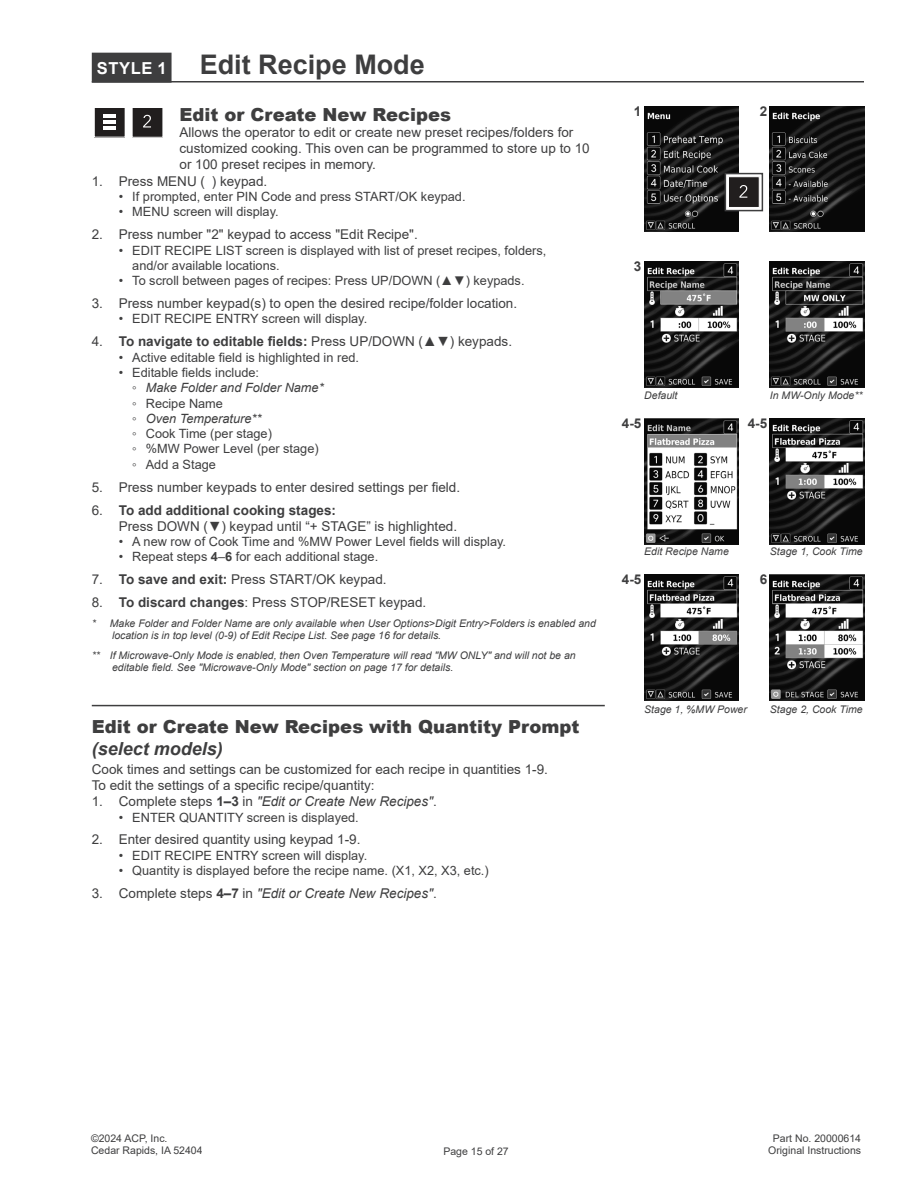
<style>
.page{position:relative;width:918px;height:1188px;background:#fff}
.page>*{position:absolute;margin:0;border:0;box-sizing:border-box;transform-origin:0 0}
.Page_Heading_TOC_mark{font:700 27px "Arial";color:#3e3e3f}
.Subheading_1_with_rule_above_noTOC_mark{font:900 18px/21.6px "Arial";color:#3e3e3f}
.subheading_1_graphic_indent_noTOC_mark{font:900 18px "Arial";color:#3e3e3f}
.t1{font:13.5px/16.2px "Arial";color:#3e3e3f}
.t2{font:italic 13.5px "Arial";color:#3e3e3f}
.Note_bold{font:700 13.5px "Arial";color:#3e3e3f}
.t3{font:12.75px/15.3px "Arial";color:#3e3e3f}
.t4{font:italic 12.75px "Arial";color:#3e3e3f}
.Caption-symbol-tabs{font:italic 10.5px/12.6px "Arial";color:#3e3e3f}
.Table-basic_text_smaller_note{font:italic 10.5px "Arial";color:#3e3e3f}
.t5{font:10.5px/12px "Arial";color:#3e3e3f}
.s1{font-size:16.5px;color:#fff}
.s2{font-weight:400}
.s3{font-style:normal}
.s4{font-weight:700}
.s5{font-weight:700;font-style:italic}
.s6{font-weight:700;font-style:normal}
</style>
<div class="page">
<hr style="left:92px;top:81px;width:772px;height:1px;background:#3e3e3f">
<div style="left:92px;top:53px;width:80px;height:30px;background:#3e3e3f"></div>
<hr style="left:92px;top:705px;width:513px;height:1px;background:#3e3e3f">
<svg style="left:94px;top:108px;width:31px;height:29px"></svg>
<svg style="left:132px;top:108px;width:31px;height:30px"></svg>
<img style="left:644px;top:418px;width:95px;height:126px">
<img style="left:644px;top:575px;width:95px;height:126px">
<img style="left:770px;top:106px;width:94px;height:126px">
<img style="left:770px;top:262px;width:94px;height:125px">
<img style="left:770px;top:419px;width:94px;height:125px">
<img style="left:770px;top:575px;width:94px;height:126px">
<img style="left:644px;top:262px;width:95px;height:125px">
<img style="left:644px;top:106px;width:95px;height:126px">
<div style="left:728px;top:176px;width:32px;height:32px;background:#211e1e;border:1px solid #fff"></div>
<svg style="left:739px;top:185px;width:8px;height:13px"></svg>
<div style="left:725px;top:173px;width:38px;height:38px;border:2px solid #3e3e3f"></div>
<p class="Page_Heading_TOC_mark" style="left:97px;top:45px;width:330px"><span class="s1">STYLE 1</span> Edit Recipe Mode</p>
<p class="subheading_1_graphic_indent_noTOC_mark" style="left:180px;top:101px;width:273px">Edit or Create New Recipes</p>
<p class="t1" style="left:180px;top:124px;width:412px">Allows the operator to edit or create new preset recipes/folders for customized cooking. This oven can be programmed to store up to 10 or 100 preset recipes in memory.</p>
<p class="t1" style="left:92px;top:173px;width:177px">1. Press MENU ( ) keypad.</p>
<p class="t3" style="left:119px;top:189px;width:346px">• If prompted, enter PIN Code and press START/OK keypad.</p>
<p class="t3" style="left:119px;top:204px;width:159px">• MENU screen will display.</p>
<p class="t1" style="left:92px;top:226px;width:325px">2. Press number "2" keypad to access "Edit Recipe".</p>
<p class="t3" style="left:132px;top:242px;width:416px;text-indent:-14px">• EDIT RECIPE LIST screen is displayed with list of preset recipes, folders, and/or available locations.</p>
<p class="t3" style="left:119px;top:273px;width:407px">• To scroll between pages of recipes: Press UP/DOWN (▲▼) keypads.</p>
<p class="t1" style="left:92px;top:295px;width:427px">3. Press number keypad(s) to open the desired recipe/folder location.</p>
<p class="t3" style="left:119px;top:311px;width:248px">• EDIT RECIPE ENTRY screen will display.</p>
<p class="Note_bold" style="left:92px;top:332px;width:422px"><span class="s2">4.</span> To navigate to editable fields: <span class="s2">Press UP/DOWN (▲▼) keypads.</span></p>
<p class="t3" style="left:119px;top:349px;width:242px">• Active editable field is highlighted in red.</p>
<p class="t3" style="left:119px;top:365px;width:142px">• Editable fields include:</p>
<p class="t4" style="left:132px;top:380px;width:193px"><span class="s3">◦</span> Make Folder and Folder Name*</p>
<p class="t3" style="left:132px;top:395px;width:92px">◦ Recipe Name</p>
<p class="t4" style="left:132px;top:410px;width:131px"><span class="s3">◦</span> Oven Temperature**</p>
<p class="t3" style="left:132px;top:426px;width:141px">◦ Cook Time (per stage)</p>
<p class="t3" style="left:132px;top:441px;width:188px">◦ %MW Power Level (per stage)</p>
<p class="t3" style="left:132px;top:457px;width:85px">◦ Add a Stage</p>
<p class="t1" style="left:92px;top:479px;width:370px">5. Press number keypads to enter desired settings per field.</p>
<p class="t1" style="left:119px;top:502px;width:340px;text-indent:-27px">6. <span class="s4">To add additional cooking stages:<br></span>Press DOWN (▼) keypad until “+ STAGE” is highlighted.</p>
<p class="t3" style="left:119px;top:534px;width:389px">• A new row of Cook Time and %MW Power Level fields will display.</p>
<p class="t3" style="left:119px;top:549px;width:259px">• Repeat steps <span class="s4">4</span>–<span class="s4">6</span> for each additional stage.</p>
<p class="t1" style="left:92px;top:571px;width:294px">7. <span class="s4">To save and exit:</span> Press START/OK keypad.</p>
<p class="t1" style="left:92px;top:594px;width:334px">8. <span class="s4">To discard changes</span>: Press STOP/RESET keypad.</p>
<p class="Caption-symbol-tabs" style="left:112px;top:617px;width:485px;text-indent:-20px">* Make Folder and Folder Name are only available when User Options&gt;Digit Entry&gt;Folders is enabled and location is in top level (0-9) of Edit Recipe List. See page 16 for details.</p>
<p class="Caption-symbol-tabs" style="left:112px;top:649px;width:465px;text-indent:-20px">** If Microwave-Only Mode is enabled, then Oven Temperature will read "MW ONLY" and will not be an editable field. See "Microwave-Only Mode" section on page 17 for details.</p>
<p class="Subheading_1_with_rule_above_noTOC_mark" style="left:92px;top:716px;width:489px">Edit or Create New Recipes with Quantity Prompt <span class="s5">(select models)</span></p>
<p class="t1" style="left:92px;top:761px;width:455px">Cook times and settings can be customized for each recipe in quantities 1-9.<br>To edit the settings of a specific recipe/quantity:</p>
<p class="t2" style="left:92px;top:793px;width:344px"><span class="s3">1. Complete steps</span> <span class="s6">1–3</span> <span class="s3">in</span> "Edit or Create New Recipes"<span class="s3">.</span></p>
<p class="t3" style="left:119px;top:809px;width:239px">• ENTER QUANTITY screen is displayed.</p>
<p class="t1" style="left:92px;top:832px;width:268px">2. Enter desired quantity using keypad 1-9.</p>
<p class="t3" style="left:119px;top:848px;width:248px">• EDIT RECIPE ENTRY screen will display.</p>
<p class="t3" style="left:119px;top:863px;width:371px">• Quantity is displayed before the recipe name. (X1, X2, X3, etc.)</p>
<p class="t2" style="left:92px;top:885px;width:344px"><span class="s3">3. Complete steps</span> <span class="s6">4–7</span> <span class="s3">in</span> "Edit or Create New Recipes"<span class="s3">.</span></p>
<p class="Note_bold" style="left:634px;top:101px;width:9px">1</p>
<p class="Note_bold" style="left:634px;top:257px;width:9px">3</p>
<p class="Note_bold" style="left:760px;top:101px;width:9px">2</p>
<p class="Table-basic_text_smaller_note" style="left:644px;top:389px;width:35px">Default</p>
<p class="Table-basic_text_smaller_note" style="left:770px;top:389px;width:94px">In MW-Only Mode**</p>
<p class="Note_bold" style="left:622px;top:414px;width:21px">4-5</p>
<p class="Note_bold" style="left:748px;top:414px;width:21px">4-5</p>
<p class="Table-basic_text_smaller_note" style="left:644px;top:545px;width:86px">Edit Recipe Name</p>
<p class="Table-basic_text_smaller_note" style="left:770px;top:545px;width:94px">Stage 1, Cook Time</p>
<p class="Note_bold" style="left:622px;top:570px;width:21px">4-5</p>
<p class="Note_bold" style="left:760px;top:570px;width:9px">6</p>
<p class="Table-basic_text_smaller_note" style="left:644px;top:703px;width:104px">Stage 1, %MW Power</p>
<p class="Table-basic_text_smaller_note" style="left:770px;top:703px;width:94px">Stage 2, Cook Time</p>
<p class="t5" style="left:91px;top:1133px;width:113px">©2024 ACP, Inc.<br>Cedar Rapids, IA 52404</p>
<p class="t5" style="left:443px;top:1145px;width:67px">Page 15 of 27</p>
<p class="t5" style="left:768px;top:1133px;width:94px;text-align:center">Part No. 20000614<br>Original Instructions</p>
</div>
